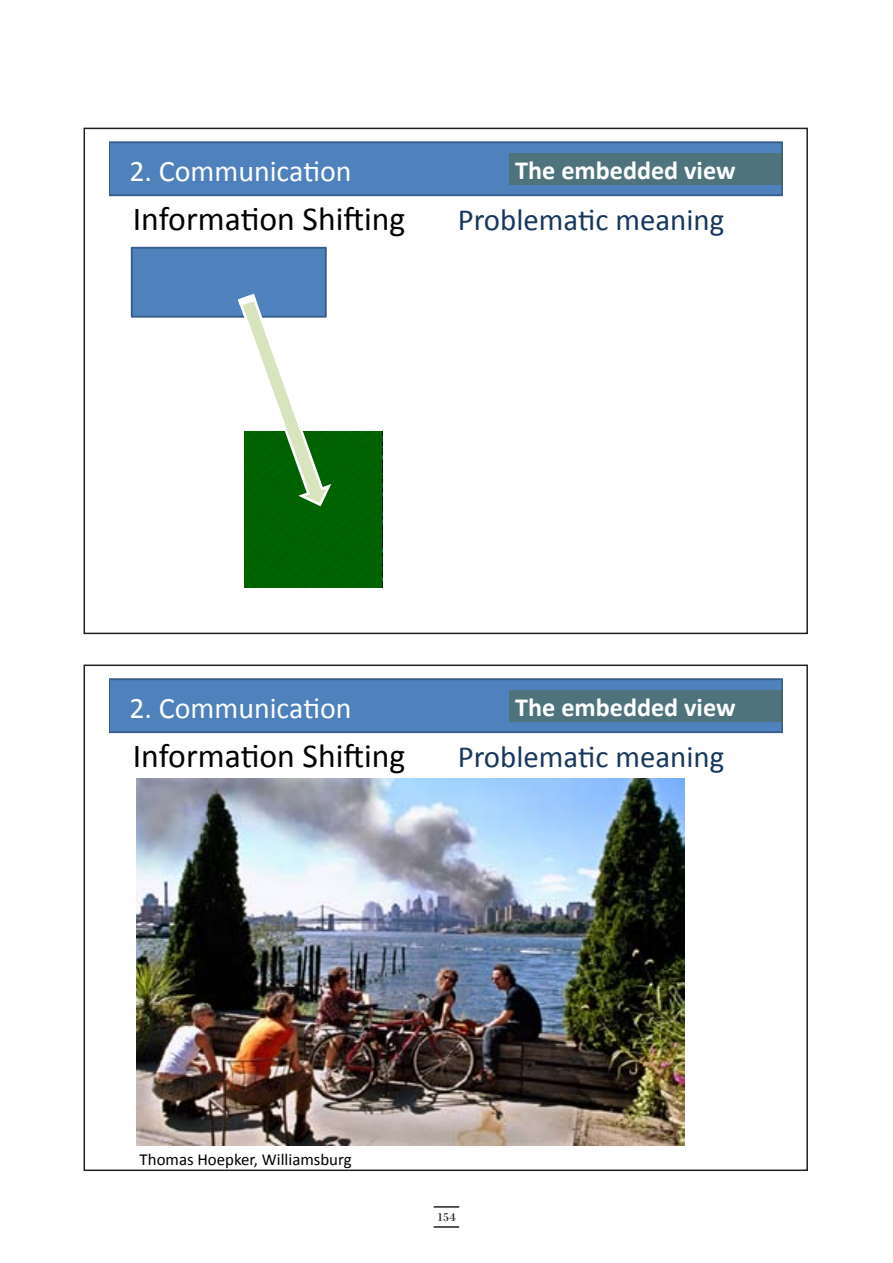
<style>
.page{position:relative;width:893px;height:1263px;background:#fff}
.page>*{position:absolute;margin:0;border:0;box-sizing:border-box;transform-origin:0 0}
.t1{font:33.6px "Calibri";color:#000}
.t2{font:30.9px "Calibri";color:#17375e}
.t3{font:29.85px "Calibri";color:#fff}
.t4{font:700 26.25px "Calibri";color:#fff}
.t5{font:16.8px "Calibri";color:#000}
.t6{font:12px "Bodoni";color:#231f20}
</style>
<div class="page">
<hr style="left:434px;top:1206px;width:25px;height:2px;background:#231f20">
<hr style="left:434px;top:1226px;width:25px;height:2px;background:#231f20">
<div style="left:244px;top:432px;width:138px;height:156px;background:#060"></div>
<div style="left:132px;top:248px;width:194px;height:69px;background:#4f81bd"></div>
<div style="left:131px;top:247px;width:196px;height:71px;border:2px solid #385d8a"></div>
<svg style="left:236px;top:292px;width:98px;height:215px"></svg>
<svg style="left:109px;top:141px;width:673px;height:55px;background:#4e7eb9"></svg>
<div style="left:509px;top:153px;width:273px;height:32px;background:#4f737c"></div>
<div style="left:84px;top:128px;width:724px;height:506px;border:2px solid #231f20"></div>
<svg style="left:109px;top:678px;width:673px;height:55px;background:#4e7eb8"></svg>
<div style="left:509px;top:690px;width:273px;height:32px;background:#4f737c"></div>
<img style="left:136px;top:778px;width:548px;height:368px">
<div style="left:84px;top:664px;width:724px;height:507px;border:2px solid #231f20"></div>
<p class="t3" style="left:129px;top:152px;width:224px">2. Communica+on</p>
<p class="t4" style="left:515px;top:154px;width:222px">The embedded view</p>
<p class="t1" style="left:133px;top:198px;width:274px">Informa+on ShiFing</p>
<p class="t2" style="left:458px;top:201px;width:268px">Problema+c meaning</p>
<p class="t3" style="left:129px;top:689px;width:224px">2. Communica+on</p>
<p class="t4" style="left:515px;top:691px;width:222px">The embedded view</p>
<p class="t1" style="left:133px;top:734px;width:274px">Informa+on ShiFing</p>
<p class="t2" style="left:458px;top:738px;width:268px">Problema+c meaning</p>
<p class="t5" style="left:140px;top:1149px;width:214px">Thomas Hoepker, Williamsburg</p>
<p class="t6" style="left:437px;top:1209px;width:20px">154</p>
</div>
